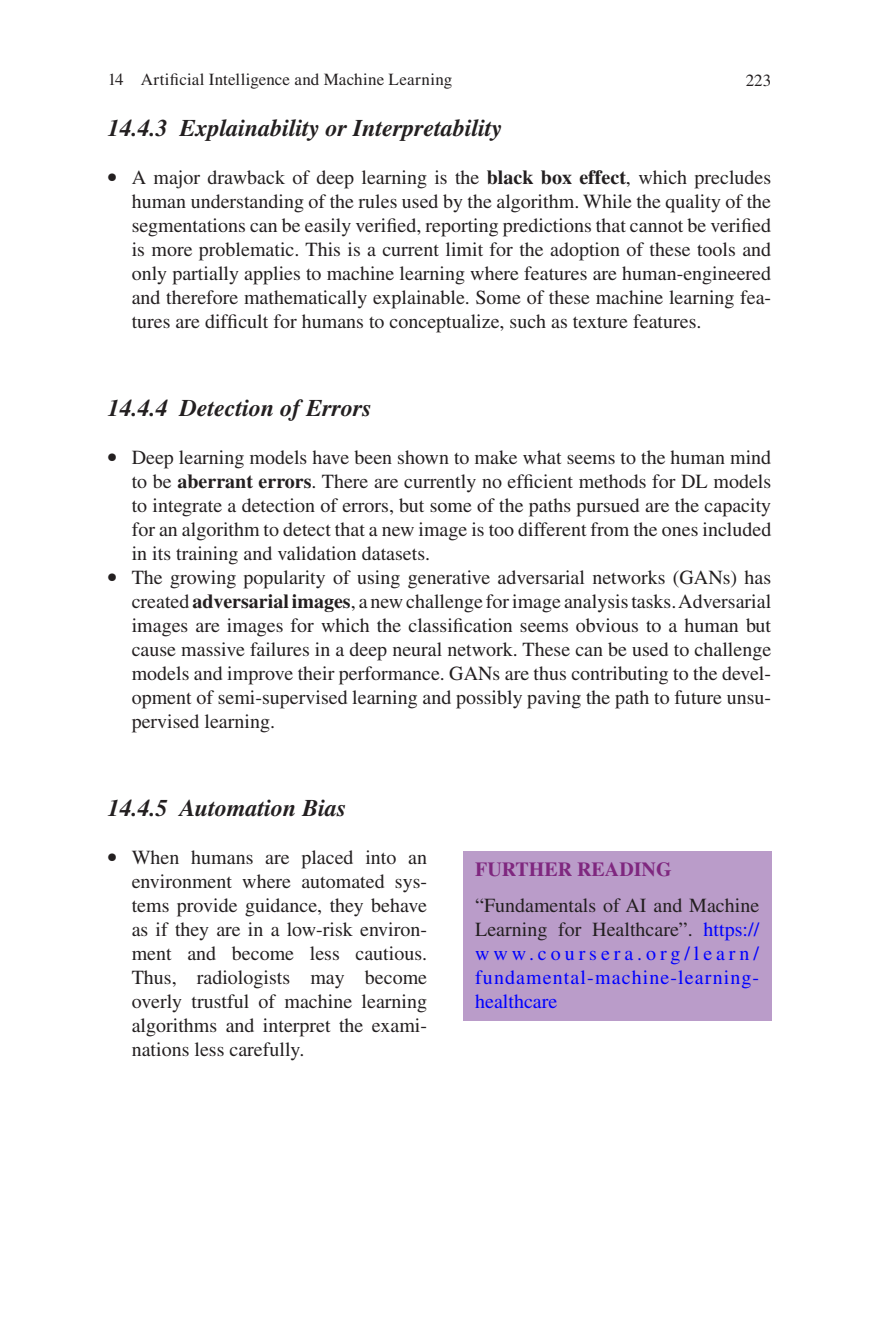
<style>
.page{position:relative;width:879px;height:1333px;background:#fff}
.page>*{position:absolute;margin:0;border:0;box-sizing:border-box;transform-origin:0 0}
.t1{font:italic 700 24px "Times LT Std";color:#231f20}
.t2{font:20px/24px "Times LT Std";color:#231f20;text-align:justify}
.t3{font:20px/24px "Times LT Std";letter-spacing:.055em;color:#00f;text-align:justify}
.t4{font:700 20px "Times LT Std";color:#7f277f}
.t5{font:17px "Times LT Std Roman 3";letter-spacing:.015em;color:#231f20}
.t6{font:17px "Times LT Std";color:#231f20}
.s1{font-weight:700}
.s2{color:#231f20}
</style>
<div class="page">
<div style="left:463px;top:850px;width:308px;height:170px;background:#ba9cc9"></div>
<p class="t5" style="left:108px;top:70px;width:346px">14 Artificial Intelligence and Machine Learning</p>
<p class="t6" style="left:746px;top:71px;width:27px">223</p>
<p class="t1" style="left:108px;top:113px;width:396px">14.4.3 Explainability or Interpretability</p>
<p class="t2" style="left:132px;top:165px;width:641px;text-indent:-24px">● A major drawback of deep learning is the <span class="s1">black box effect</span>, which precludes human understanding of the rules used by the algorithm. While the quality of the segmentations can be easily verified, reporting predictions that cannot be verified is more problematic. This is a current limit for the adoption of these tools and only partially applies to machine learning where features are human-engineered and therefore mathematically explainable. Some of these machine learning fea&shy;tures are difficult for humans to conceptualize, such as texture features.</p>
<p class="t1" style="left:108px;top:393px;width:265px">14.4.4 Detection of Errors</p>
<p class="t2" style="left:132px;top:445px;width:641px;text-indent:-24px">● Deep learning models have been shown to make what seems to the human mind to be <span class="s1">aberrant errors</span>. There are currently no efficient methods for DL models to integrate a detection of errors, but some of the paths pursued are the capacity for an algorithm to detect that a new image is too different from the ones included in its training and validation datasets.</p>
<p class="t2" style="left:132px;top:565px;width:641px;text-indent:-24px">● The growing popularity of using generative adversarial networks (GANs) has created <span class="s1">adversarial images</span>, a new challenge for image analysis tasks. Adversarial images are images for which the classification seems obvious to a human but cause massive failures in a deep neural network. These can be used to challenge models and improve their performance. GANs are thus contributing to the devel&shy;opment of semi-supervised learning and possibly paving the path to future unsu&shy;pervised learning.</p>
<p class="t1" style="left:108px;top:793px;width:240px">14.4.5 Automation Bias</p>
<p class="t2" style="left:132px;top:845px;width:297px;text-indent:-24px">● When humans are placed into an environment where automated sys&shy;tems provide guidance, they behave as if they are in a low-risk environ&shy;ment and become less cautious.<br>Thus, radiologists may become overly trustful of machine learning algorithms and interpret the exami&shy;nations less carefully.</p>
<p class="t4" style="left:475px;top:857px;width:198px">FURTHER READING</p>
<p class="t3" style="left:475px;top:893px;width:286px"><span class="s2">“Fundamentals of AI and Machine Learning for Healthcare”.</span> https:// www.coursera.org/learn/ fundamental-machine-learning&shy;healthcare</p>
</div>
